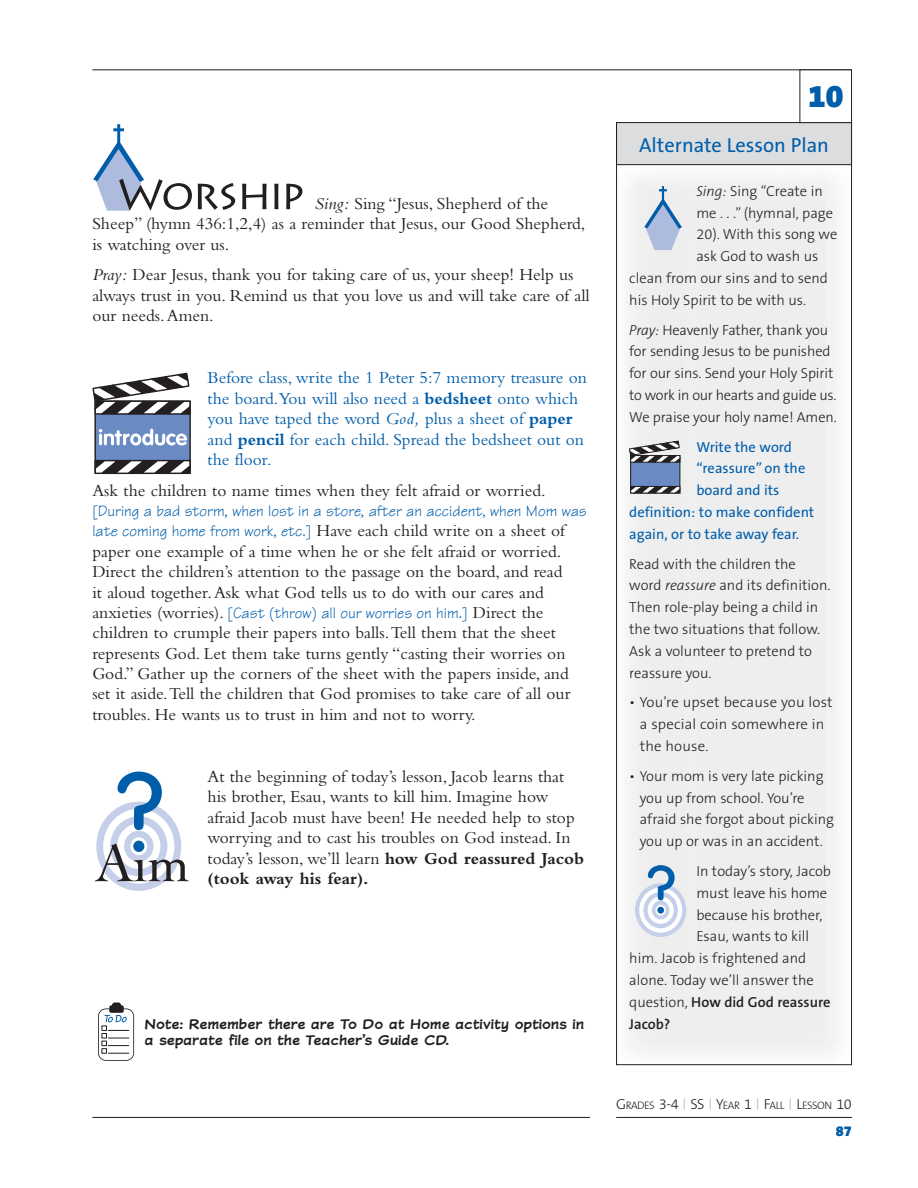
<style>
.page{position:relative;width:918px;height:1188px;background:#fff}
.page>*{position:absolute;margin:0;border:0;box-sizing:border-box;transform-origin:0 0}
.t1{font:900 31.95px "The Sans B9";color:#005daa}
.t2{font:20.4px "The Sans B5 Plain";color:#005daa}
.t3{font:17.4px/20.4px "Bembo";color:#231f20}
.t4{font:17.4px/20.4px "Bembo";color:#005daa}
.t5{font:16.05px/20.4px "Tekton";color:#005daa}
.t6{font:300 14.55px/21.8px "The Sans B3";color:#231f20}
.t7{font:14.55px "The Sans B5 Plain";color:#005daa}
.t8{font:700 14.55px/16px "Wastrel";letter-spacing:.02em;color:#231f20;scale:1.15 1}
.t9{font:600 14.55px/21.9px "The Sans B6";color:#231f20}
.t10{font:900 14.55px "The Sans B9";color:#005daa}
.t11{font:300 10.95px "The Sans B3";letter-spacing:-.045em;color:#231f20}
.s1{font-style:italic}
.s2{font-weight:700}
.s3{font-family:"Bembo";font-size:17.4px;color:#231f20}
.s4{font-family:"The Sans B3";font-weight:300}
.s5{font-size:14.55px}
</style>
<div class="page">
<hr style="left:92px;top:1117px;width:498px;height:1px;background:#231f20">
<svg style="left:93px;top:124px;width:99px;height:87px"></svg>
<svg style="left:198px;top:183px;width:37px;height:27px"></svg>
<svg style="left:242px;top:184px;width:25px;height:25px"></svg>
<svg style="left:274px;top:184px;width:5px;height:25px"></svg>
<svg style="left:286px;top:184px;width:16px;height:25px"></svg>
<div style="left:95px;top:401px;width:95px;height:72px;background:#6a8ac4"></div>
<div style="left:94px;top:401px;width:97px;height:73px;border:1px solid #231f20"></div>
<svg style="left:94px;top:459px;width:97px;height:16px;background:#757478"></svg>
<svg style="left:92px;top:372px;width:99px;height:43px"></svg>
<svg style="left:99px;top:429px;width:88px;height:16px"></svg>
<svg style="left:96px;top:802px;width:85px;height:89px"></svg>
<svg style="left:95px;top:772px;width:94px;height:109px"></svg>
<hr style="left:92px;top:69px;width:760px;height:1px;background:#231f20">
<hr style="left:616px;top:1117px;width:236px;height:1px;background:#231f20">
<img style="left:618px;top:165px;width:231px;height:889px">
<div style="left:617px;top:123px;width:235px;height:42px;background:#dcddde"></div>
<div style="left:616px;top:122px;width:236px;height:43px;border:1px solid #231f20"></div>
<svg style="left:644px;top:186px;width:38px;height:64px"></svg>
<div style="left:631px;top:456px;width:49px;height:37px;background:#6a8ac4"></div>
<div style="left:630px;top:455px;width:50px;height:38px;border:1px solid #231f20"></div>
<svg style="left:630px;top:486px;width:50px;height:7px"></svg>
<svg style="left:629px;top:441px;width:51px;height:22px"></svg>
<div style="left:635px;top:883px;width:51px;height:54px;background:#c6cfe9;border-radius:50%"></div>
<div style="left:639px;top:888px;width:43px;height:45px;background:#fff;border-radius:50%"></div>
<div style="left:643px;top:892px;width:35px;height:36px;background:#c6cfe9;border-radius:50%"></div>
<svg style="left:648px;top:896px;width:26px;height:28px"></svg>
<svg style="left:652px;top:901px;width:18px;height:18px"></svg>
<svg style="left:648px;top:865px;width:27px;height:49px"></svg>
<svg style="left:98px;top:1008px;width:36px;height:53px"></svg>
<div style="left:99px;top:1009px;width:34px;height:51px;background:#fff;border-radius:7px"></div>
<svg style="left:102px;top:1003px;width:27px;height:51px"></svg>
<div style="left:800px;top:70px;width:52px;height:53px;border:1px solid #231f20"></div>
<p class="t3" style="left:92px;top:195px;width:495px;text-indent:222px"><span class="s1">Sing:</span> Sing “Jesus, Shepherd of the<br>Sheep” (hymn 436:1,2,4) as a reminder that Jesus, our Good Shepherd, is watching over us.</p>
<p class="t3" style="left:92px;top:266px;width:499px"><span class="s1">Pray:</span> Dear Jesus, thank you for taking care of us, your sheep! Help us always trust in you. Remind us that you love us and will take care of all our needs. Amen.</p>
<p class="t4" style="left:208px;top:369px;width:381px">Before class, write the 1 Peter 5:7 memory treasure on the board.You will also need a <span class="s2">bedsheet</span> onto which you have taped the word <span class="s1">God,</span> plus a sheet of <span class="s2">paper </span>and <span class="s2">pencil</span> for each child. Spread the bedsheet out on the floor.</p>
<p class="t3" style="left:92px;top:482px;width:455px">Ask the children to name times when they felt afraid or worried.</p>
<p class="t5" style="left:92px;top:503px;width:496px">[During a bad storm, when lost in a store, after an accident, when Mom was late coming home from work, etc.] <span class="s3">Have each child write on a sheet of</span></p>
<p class="t3" style="left:92px;top:543px;width:472px;text-align:justify">paper one example of a time when he or she felt afraid or worried.<br>Direct the children’s attention to the passage on the board, and read it aloud together. Ask what God tells us to do with our cares and</p>
<p class="t5" style="left:92px;top:605px;width:453px"><span class="s3">anxieties (worries).</span> [Cast (throw) all our worries on him.] <span class="s3">Direct the</span></p>
<p class="t3" style="left:92px;top:624px;width:480px">children to crumple their papers into balls. Tell them that the sheet represents God. Let them take turns gently “casting their worries on God.” Gather up the corners of the sheet with the papers inside, and set it aside. Tell the children that God promises to take care of all our troubles. He wants us to trust in him and not to worry.</p>
<p class="t3" style="left:208px;top:768px;width:378px">At the beginning of today’s lesson, Jacob learns that his brother, Esau, wants to kill him. Imagine how afraid Jacob must have been! He needed help to stop worrying and to cast his troubles on God instead. In today’s lesson, we’ll learn <span class="s2">how God reassured Jacob (took away his fear).</span></p>
<p class="t8" style="left:145px;top:1016px;width:384px">Note: Remember there are To Do at Home activity options in a separate file on the Teacher’s Guide CD.</p>
<h1 class="t1" style="left:808px;top:83px;width:37px">10</h1>
<p class="t2" style="left:639px;top:137px;width:191px">Alternate Lesson Plan</p>
<p class="t6" style="left:696px;top:182px;width:128px"><span class="s1">Sing:</span> Sing “Create in</p>
<p class="t6" style="left:696px;top:203px;width:138px">me . . .” (hymnal, page</p>
<p class="t6" style="left:696px;top:225px;width:143px">20). With this song we</p>
<p class="t6" style="left:696px;top:247px;width:124px">ask God to wash us</p>
<p class="t6" style="left:629px;top:269px;width:200px">clean from our sins and to send</p>
<p class="t6" style="left:629px;top:291px;width:178px">his Holy Spirit to be with us.</p>
<p class="t6" style="left:629px;top:320px;width:209px"><span class="s1">Pray:</span> Heavenly Father, thank you for sending Jesus to be punished for our sins. Send your Holy Spirit to work in our hearts and guide us.<br>We praise your holy name! Amen.</p>
<p class="t7" style="left:696px;top:441px;width:97px">Write the word</p>
<p class="t7" style="left:696px;top:463px;width:111px">“reassure” on the</p>
<p class="t7" style="left:696px;top:485px;width:85px">board and its</p>
<p class="t7" style="left:629px;top:507px;width:187px">definition: to make confident</p>
<p class="t7" style="left:629px;top:528px;width:172px">again, or to take away fear.</p>
<p class="t6" style="left:629px;top:554px;width:203px">Read with the children the word <span class="s1">reassure</span> and its definition.<br>Then role-play being a child in the two situations that follow.<br>Ask a volunteer to pretend to reassure you.</p>
<p class="t6" style="left:640px;top:693px;width:194px;text-indent:-10px">• You’re upset because you lost a special coin somewhere in the house.</p>
<p class="t6" style="left:640px;top:766px;width:196px;text-indent:-10px">• Your mom is very late picking you up from school. You’re afraid she forgot about picking you up or was in an accident.</p>
<p class="t6" style="left:696px;top:862px;width:136px">In today’s story, Jacob</p>
<p class="t6" style="left:696px;top:883px;width:132px">must leave his home</p>
<p class="t6" style="left:696px;top:905px;width:128px">because his brother,</p>
<p class="t6" style="left:696px;top:927px;width:114px">Esau, wants to kill</p>
<p class="t6" style="left:629px;top:949px;width:179px">him. Jacob is frightened and</p>
<p class="t6" style="left:629px;top:971px;width:186px">alone. Today we’ll answer the</p>
<p class="t9" style="left:629px;top:992px;width:203px"><span class="s4">question,</span> How did God reassure<br>Jacob?</p>
<p class="t11" style="left:616px;top:1101px;width:237px"><span class="s5">G</span>RADES <span class="s5">3-4</span> <sup>|</sup> <span class="s5">SS</span> <sup>|</sup> <span class="s5">Y</span>EAR <span class="s5">1</span> <sup>|</sup> <span class="s5">F</span>ALL <sup>|</sup> <span class="s5">L</span>ESSON <span class="s5">10</span></p>
<p class="t10" style="left:836px;top:1125px;width:18px">87</p>
</div>
